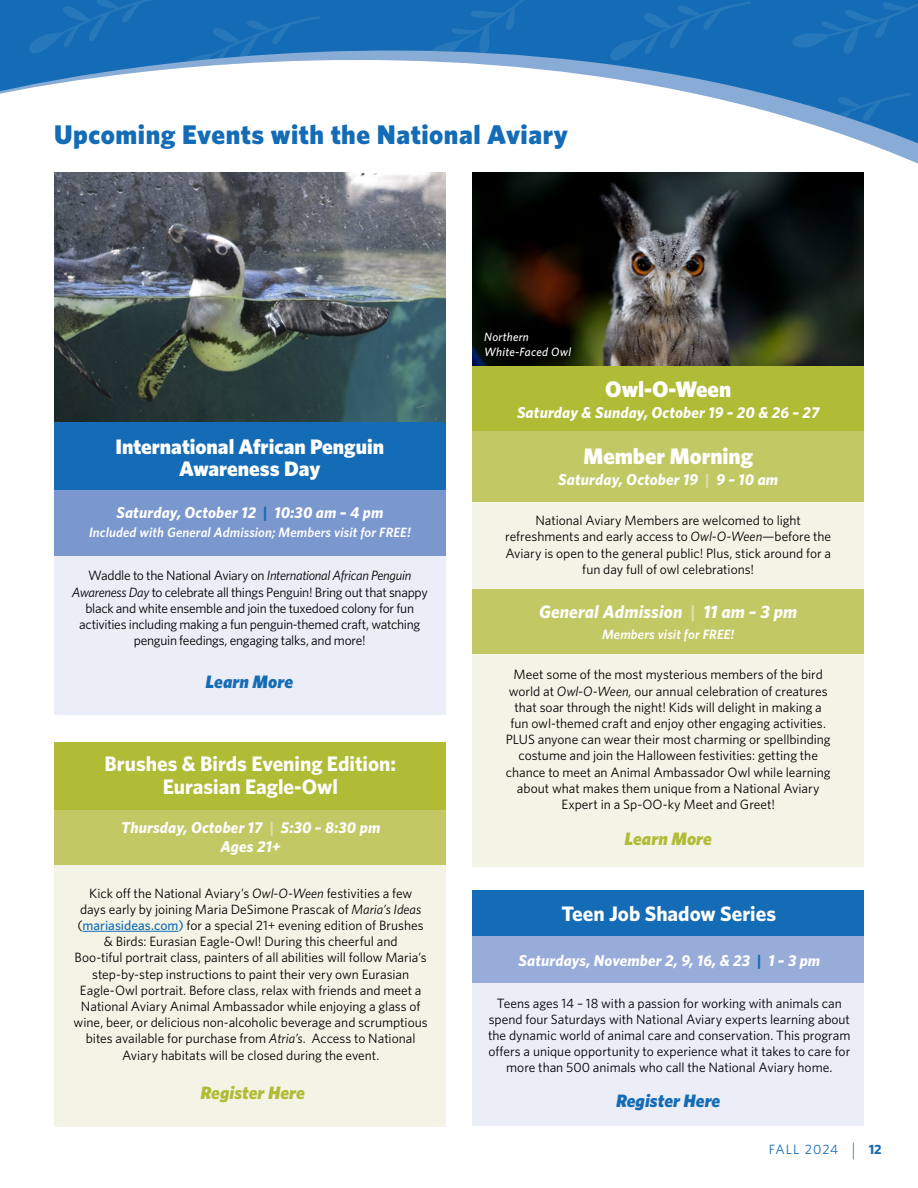
<style>
.page{position:relative;width:918px;height:1188px;background:#fff}
.page>*{position:absolute;margin:0;border:0;box-sizing:border-box;transform-origin:0 0}
.t1{font:900 27px "Whitney";letter-spacing:.02em;color:#136cb5}
.t2{font:900 22.5px "Whitney";color:#fff}
.t3{font:700 21px/22.5px "Whitney";color:#fff;text-align:center}
.t4{font:900 21px/22.5px "Whitney";color:#fff;text-align:center}
.t5{font:italic 700 18px "Whitney";letter-spacing:.01em;color:#fff}
.t6{font:italic 900 18px "Whitney";color:#136cb5}
.t7{font:italic 900 18px "Whitney";color:#b0bc36}
.t8{font:italic 700 15.75px/18.9px "Whitney";letter-spacing:.01em;color:#fff;text-align:center}
.t9{font:13.5px/16.2px "Whitney";letter-spacing:-.005em;color:#000;text-align:center}
.t10{font:italic 600 13.5px "Whitney";letter-spacing:.01em;color:#fff}
.t11{font:13.5px "Whitney";letter-spacing:.075em;color:#136cb5}
.t12{font:italic 500 12px/14.4px "Whitney";letter-spacing:.02em;color:#fff}
.s1{color:#136cb5}
.s2{font-style:italic}
.s3{color:#dddea9}
.s4{font-weight:500;color:#136cb5}
.s5{font-size:18.6px}
.s6{font-weight:700}
</style>
<div class="page">
<svg style="left:0;top:0;width:918px;height:173px"></svg>
<svg style="left:427px;top:0;width:127px;height:62px;background:#2576ba"></svg>
<svg style="left:791px;top:0;width:127px;height:54px;background:#166eb6"></svg>
<svg style="left:178px;top:16px;width:142px;height:61px"></svg>
<svg style="left:28px;top:0;width:142px;height:56px;background:#166db5"></svg>
<svg style="left:609px;top:1px;width:142px;height:62px;background:#156db5"></svg>
<svg style="left:769px;top:93px;width:142px;height:61px"></svg>
<div style="left:54px;top:425px;width:392px;height:290px;background:#ebedf7"></div>
<div style="left:54px;top:422px;width:392px;height:69px;background:#136cb5"></div>
<div style="left:54px;top:490px;width:392px;height:65px;background:#7a97ce"></div>
<img style="left:54px;top:173px;width:392px;height:249px">
<img style="left:472px;top:173px;width:392px;height:194px">
<div style="left:472px;top:367px;width:392px;height:499px;background:#f4f4e6"></div>
<div style="left:472px;top:367px;width:392px;height:65px;background:#b0bc36"></div>
<div style="left:472px;top:431px;width:392px;height:71px;background:#c2c964"></div>
<div style="left:472px;top:589px;width:392px;height:65px;background:#c2c964"></div>
<svg style="left:480px;top:328px;width:96px;height:32px"></svg>
<div style="left:482px;top:330px;width:92px;height:28px;background:#000"></div>
<div style="left:54px;top:742px;width:391px;height:384px;background:#f4f4e6"></div>
<div style="left:54px;top:742px;width:391px;height:68px;background:#b0bc36"></div>
<hr style="left:83px;top:931px;width:95px;height:1px;background:#136cb5">
<div style="left:54px;top:810px;width:391px;height:54px;background:#c2c964"></div>
<div style="left:473px;top:890px;width:391px;height:236px;background:#ebedf7"></div>
<div style="left:472px;top:936px;width:392px;height:46px;background:#97acd9"></div>
<div style="left:473px;top:890px;width:391px;height:46px;background:#136cb5"></div>
<h1 class="t1" style="left:54px;top:116px;width:515px">Upcoming Events with the National Aviary</h1>
<h3 class="t4" style="left:115px;top:435px;width:270px">International African Penguin<br>Awareness Day</h3>
<p class="t8" style="left:116px;top:502px;width:268px">Saturday, October 12 <span class="s1">|</span> 10:30 am – 4 pm</p>
<p class="t10" style="left:89px;top:523px;width:323px">Included with General Admission; Members visit for FREE!</p>
<p class="t9" style="left:72px;top:567px;width:358px">Waddle to the National Aviary on <span class="s2">International African Penguin Awareness Day</span> to celebrate all things Penguin! Bring out that snappy black and white ensemble and join the tuxedoed colony for fun activities including making a fun penguin-themed craft, watching penguin feedings, engaging talks, and more!</p>
<h3 class="t6" style="left:206px;top:670px;width:89px">Learn More</h3>
<h3 class="t3" style="left:104px;top:752px;width:293px">Brushes &amp; Birds Evening Edition:<br>Eurasian Eagle-Owl</h3>
<p class="t8" style="left:121px;top:818px;width:261px">Thursday, October 17 <span class="s3">|</span> 5:30 – 8:30 pm<br>Ages 21+</p>
<p class="t9" style="left:74px;top:884px;width:356px">Kick off the National Aviary’s <span class="s2">Owl-O-Ween</span> festivities a few<br>days early by joining Maria DeSimone Prascak of <span class="s2">Maria’s Ideas </span>(<span class="s4">mariasideas.com)</span> for a special 21+ evening edition of Brushes &amp; Birds: Eurasian Eagle-Owl! During this cheerful and<br>Boo-tiful portrait class, painters of all abilities will follow Maria’s step-by-step instructions to paint their very own Eurasian Eagle-Owl portrait. Before class, relax with friends and meet a National Aviary Animal Ambassador while enjoying a glass of wine, beer, or delicious non-alcoholic beverage and scrumptious bites available for purchase from <span class="s2">Atria’s</span>. Access to National Aviary habitats will be closed during the event.</p>
<h3 class="t7" style="left:201px;top:1080px;width:106px">Register Here</h3>
<p class="t12" style="left:484px;top:330px;width:88px">Northern<br>White-Faced Owl</p>
<h2 class="t2" style="left:605px;top:374px;width:127px">Owl-O-Ween</h2>
<p class="t8" style="left:517px;top:402px;width:304px">Saturday &amp; Sunday, October 19 – 20 &amp; 26 – 27</p>
<h2 class="t2" style="left:583px;top:441px;width:171px">Member Morning</h2>
<p class="t8" style="left:558px;top:470px;width:222px">Saturday, October 19 <span class="s3">|</span> 9 – 10 am</p>
<p class="t9" style="left:505px;top:512px;width:328px">National Aviary Members are welcomed to light refreshments and early access to <span class="s2">Owl-O-Ween</span>—before the Aviary is open to the general public! Plus, stick around for a fun day full of owl celebrations!</p>
<h3 class="t5" style="left:539px;top:600px;width:260px">General Admission <span class="s3">|</span> 11 am – 3 pm</h3>
<p class="t10" style="left:602px;top:626px;width:134px">Members visit for FREE!</p>
<p class="t9" style="left:506px;top:666px;width:326px">Meet some of the most mysterious members of the bird world at <span class="s2">Owl-O-Ween,</span> our annual celebration of creatures that soar through the night! Kids will delight in making a fun owl-themed craft and enjoy other engaging activities.<br>PLUS anyone can wear their most charming or spellbinding costume and join the Halloween festivities: getting the chance to meet an Animal Ambassador Owl while learning about what makes them unique from a National Aviary Expert in a Sp-OO-ky Meet and Greet!</p>
<h3 class="t7" style="left:625px;top:826px;width:89px">Learn More</h3>
<h3 class="t3" style="left:561px;top:902px;width:216px">Teen Job Shadow Series</h3>
<p class="t8" style="left:518px;top:950px;width:303px">Saturdays, November 2, 9, 16, &amp; 23 <span class="s1">|</span> 1 – 3 pm</p>
<p class="t9" style="left:488px;top:994px;width:364px">Teens ages 14 – 18 with a passion for working with animals can spend four Saturdays with National Aviary experts learning about the dynamic world of animal care and conservation. This program offers a unique opportunity to experience what it takes to care for more than 500 animals who call the National Aviary home.</p>
<h3 class="t6" style="left:616px;top:1088px;width:106px">Register Here</h3>
<p class="t11" style="left:769px;top:1140px;width:114px">FALL 2024 <span class="s5">|</span> <span class="s6">12</span></p>
</div>
